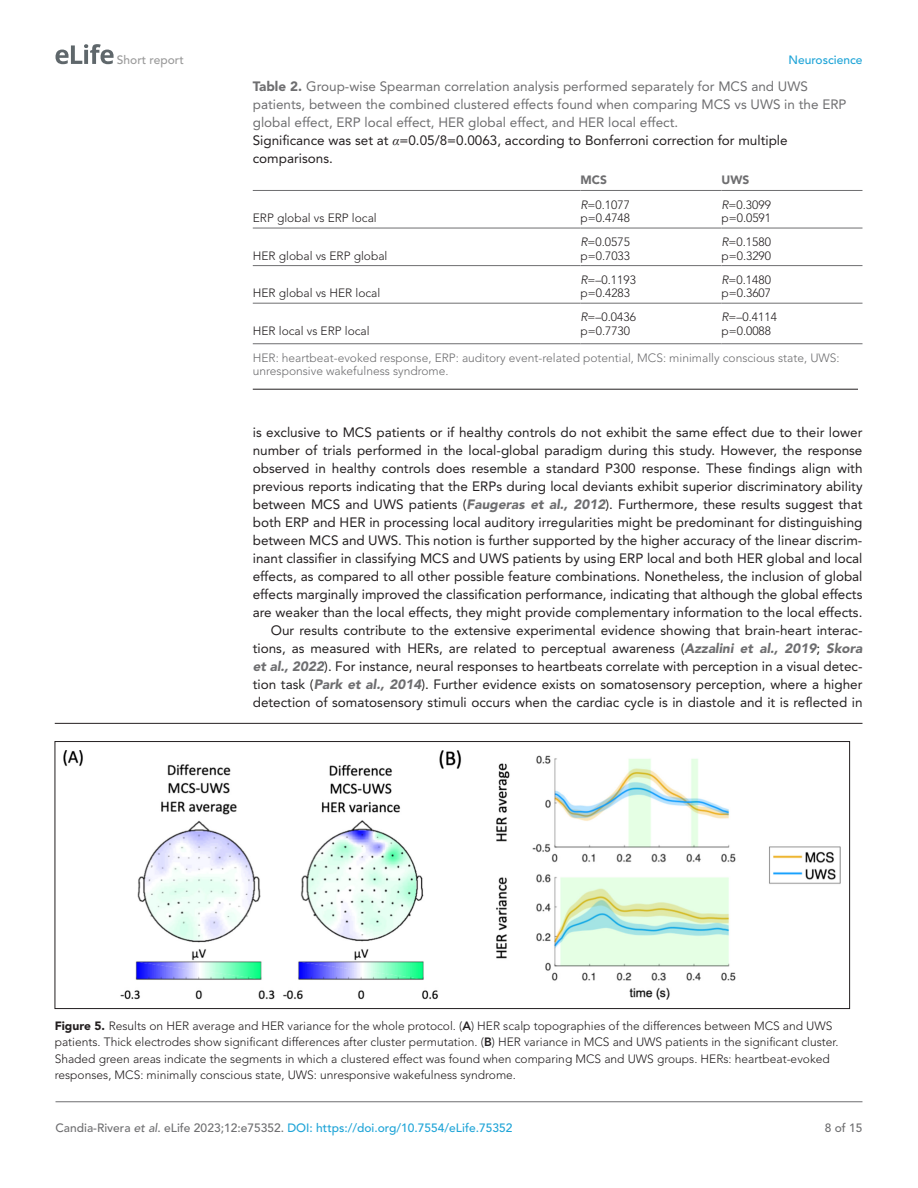
<style>
.page{position:relative;width:918px;height:1188px;background:#fff}
.page>*{position:absolute;margin:0;border:0;box-sizing:border-box;transform-origin:0 0}
.t1{font:13.5px/18px "Avenir LT Std";color:#231f20;text-align:right}
.t2{font:13.5px/18px "Avenir LT Std";color:#6e6e70}
.t3{font:300 12px/13.5px "Avenir LT Std";color:#231f20}
.t4{font:300 12px/13.5px "Avenir LT Std";color:#6e6e70}
.t5{font:500 12px "Avenir LT Std";color:#1ea4d7}
.t6{font:500 12px "Avenir LT Std";color:#9a9a9a}
.t7{font:900 12px "Avenir LT Std";color:#6e6e70}
.t8{font:500 12px "Avenir LT Std";color:#6e6e70}
.s1{font-weight:900}
.s2{color:#231f20}
.s3{font-family:"Times New Roman";font-style:italic;color:#231f20}
.s4{font-style:italic}
.s5{font-weight:900;font-style:italic;color:#6e6e70}
.s6{font-weight:800}
.s7{color:#6e6e70}
.s8{font-style:italic;color:#6e6e70}
</style>
<div class="page">
<svg style="left:56px;top:44px;width:58px;height:20px"></svg>
<hr style="left:56px;top:1101px;width:806px;height:1px;background:#6e6e70">
<hr style="left:253px;top:190px;width:327px;height:1px;background:#6e6e70">
<hr style="left:580px;top:190px;width:142px;height:1px;background:#6e6e70">
<hr style="left:722px;top:190px;width:140px;height:1px;background:#6e6e70">
<hr style="left:253px;top:228px;width:327px;height:1px;background:#6e6e70">
<hr style="left:580px;top:228px;width:142px;height:1px;background:#6e6e70">
<hr style="left:722px;top:228px;width:140px;height:1px;background:#6e6e70">
<hr style="left:253px;top:265px;width:327px;height:1px;background:#6e6e70">
<hr style="left:580px;top:265px;width:142px;height:1px;background:#6e6e70">
<hr style="left:722px;top:265px;width:140px;height:1px;background:#6e6e70">
<hr style="left:253px;top:303px;width:327px;height:1px;background:#6e6e70">
<hr style="left:580px;top:303px;width:142px;height:1px;background:#6e6e70">
<hr style="left:580px;top:343px;width:142px;height:1px;background:#6e6e70">
<hr style="left:722px;top:303px;width:140px;height:1px;background:#6e6e70">
<hr style="left:722px;top:343px;width:140px;height:1px;background:#6e6e70">
<hr style="left:253px;top:343px;width:327px;height:1px;background:#6e6e70">
<hr style="left:253px;top:389px;width:605px;height:1px;background:#231f20">
<hr style="left:55px;top:723px;width:807px;height:1px;background:#231f20">
<img style="left:64px;top:751px;width:777px;height:249px">
<p class="t6" style="left:117px;top:53px;width:68px">Short report</p>
<p class="t5" style="left:788px;top:53px;width:76px">Neuroscience</p>
<p class="t2" style="left:253px;top:78px;width:595px"><span class="s1">Table 2.</span> Group-wise Spearman correlation analysis performed separately for MCS and UWS patients, between the combined clustered effects found when comparing MCS vs UWS in the ERP global effect, ERP local effect, HER global effect, and HER local effect.<br><span class="s2">Significance was set at</span> <span class="s3">α</span><span class="s2">=0.05/8=0.0063, according to Bonferroni correction for multiple comparisons.</span></p>
<p class="t7" style="left:580px;top:173px;width:28px">MCS</p>
<p class="t7" style="left:722px;top:173px;width:29px">UWS</p>
<p class="t3" style="left:253px;top:211px;width:126px">ERP global vs ERP local</p>
<p class="t3" style="left:580px;top:198px;width:51px"><span class="s4">R</span>=0.1077 p=0.4748</p>
<p class="t3" style="left:722px;top:198px;width:51px"><span class="s4">R</span>=0.3099 p=0.0591</p>
<p class="t3" style="left:253px;top:249px;width:136px">HER global vs ERP global</p>
<p class="t3" style="left:253px;top:286px;width:129px">HER global vs HER local</p>
<p class="t3" style="left:581px;top:235px;width:51px"><span class="s4">R</span>=0.0575 p=0.7033</p>
<p class="t3" style="left:722px;top:235px;width:51px"><span class="s4">R</span>=0.1580 p=0.3290</p>
<p class="t3" style="left:581px;top:273px;width:57px"><span class="s4">R</span>=–0.1193 p=0.4283</p>
<p class="t3" style="left:722px;top:273px;width:51px"><span class="s4">R</span>=0.1480 p=0.3607</p>
<p class="t3" style="left:581px;top:310px;width:57px"><span class="s4">R</span>=–0.0436 p=0.7730</p>
<p class="t3" style="left:722px;top:310px;width:57px"><span class="s4">R</span>=–0.4114 p=0.0088</p>
<p class="t4" style="left:253px;top:351px;width:588px">HER: heartbeat-evoked response, ERP: auditory event-related potential, MCS: minimally conscious state, UWS: unresponsive wakefulness syndrome.</p>
<p class="t3" style="left:253px;top:324px;width:118px">HER local vs ERP local</p>
<p class="t1" style="left:253px;top:424px;width:611px">is exclusive to MCS patients or if healthy controls do not exhibit the same effect due to their lower number of trials performed in the local-global paradigm during this study. However, the response observed in healthy controls does resemble a standard P300 response. These findings align with previous reports indicating that the ERPs during local deviants exhibit superior discriminatory ability between MCS and UWS patients (<span class="s5">Faugeras et al., 2012</span>). Furthermore, these results suggest that both ERP and HER in processing local auditory irregularities might be predominant for distinguishing between MCS and UWS. This notion is further supported by the higher accuracy of the linear discrim&shy;inant classifier in classifying MCS and UWS patients by using ERP local and both HER global and local effects, as compared to all other possible feature combinations. Nonetheless, the inclusion of global effects marginally improved the classification performance, indicating that although the global effects are weaker than the local effects, they might provide complementary information to the local effects.<br>Our results contribute to the extensive experimental evidence showing that brain-heart interac&shy;tions, as measured with HERs, are related to perceptual awareness (<span class="s5">Azzalini et al., 2019</span>; <span class="s5">Skora et al., 2022</span>). For instance, neural responses to heartbeats correlate with perception in a visual detec&shy;tion task (<span class="s5">Park et al., 2014</span>). Further evidence exists on somatosensory perception, where a higher detection of somatosensory stimuli occurs when the cardiac cycle is in diastole and it is reflected in</p>
<p class="t3" style="left:55px;top:1017px;width:785px;line-height:16.5px"><span class="s1">Figure 5.</span> Results on HER average and HER variance for the whole protocol. (<span class="s6">A</span>) HER scalp topographies of the differences between MCS and UWS patients. Thick electrodes show significant differences after cluster permutation. (<span class="s6">B</span>) HER variance in MCS and UWS patients in the significant cluster.<br>Shaded green areas indicate the segments in which a clustered effect was found when comparing MCS and UWS groups. HERs: heartbeat-evoked responses, MCS: minimally conscious state, UWS: unresponsive wakefulness syndrome.</p>
<p class="t5" style="left:56px;top:1121px;width:458px"><span class="s7">Candia-Rivera</span> <span class="s8">et al</span><span class="s7">. eLife 2023;12:e75352.</span> DOI: https://doi.org/10.7554/eLife.75352</p>
<p class="t8" style="left:825px;top:1121px;width:39px">8 of 15</p>
</div>
